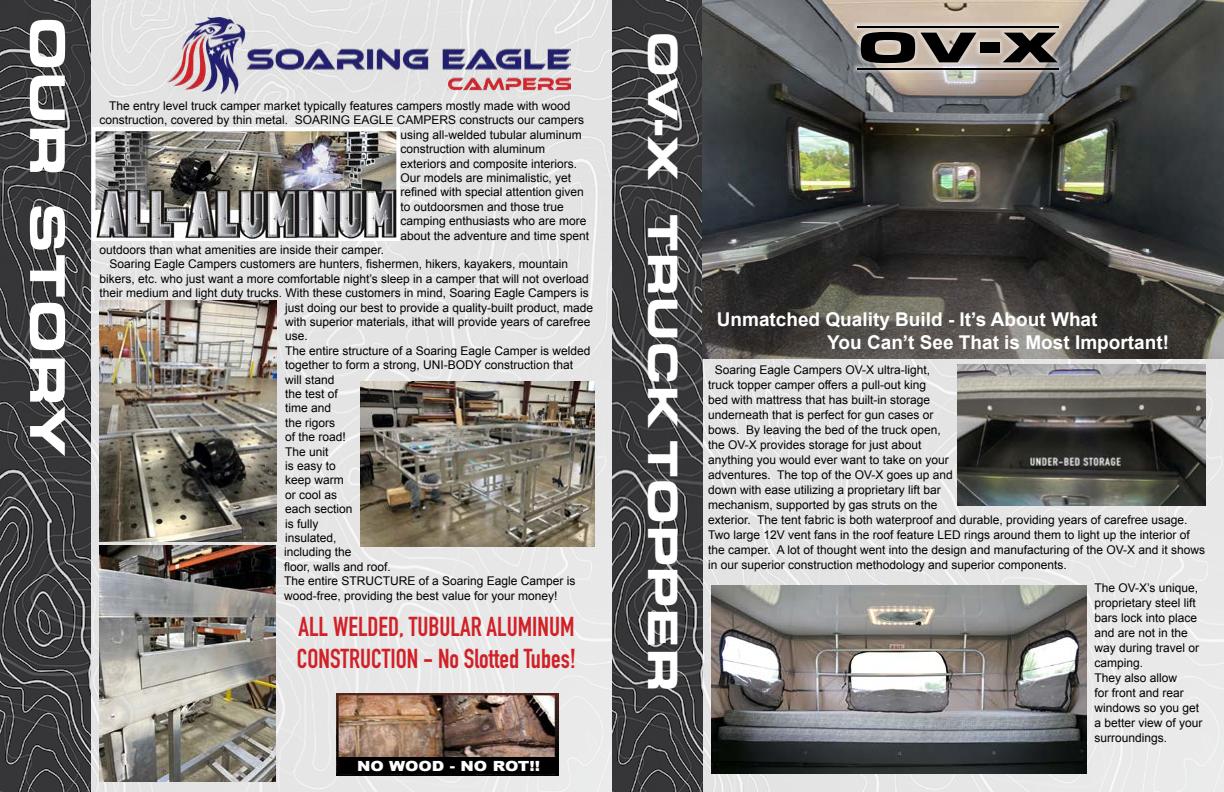
<style>
.page{position:relative;width:1224px;height:792px;background:#fff}
.page>*{position:absolute;margin:0;border:0;box-sizing:border-box;transform-origin:0 0}
.t1{font:900 52px "Eurostile Ext";color:#fff}
.t2{font:900 44px "Eurostile Ext";color:#fff}
.t3{font:700 27px/32.4px "DIN Condensed";color:#d12128;scale:.96 1}
.t4{font:700 19px/22.8px "Arial";color:#fff}
.t5{font:900 14px "Arial";color:#fff;scale:1.15 1}
.t6{font:12px/15px "Arial";color:#000}
</style>
<div class="page">
<img style="left:91px;top:0;width:1133px;height:792px">
<img style="left:0;top:0;width:91px;height:792px">
<img style="left:167px;top:18px;width:404px;height:75px">
<img style="left:92px;top:127px;width:308px;height:114px">
<img style="left:100px;top:301px;width:177px;height:240px">
<img style="left:337px;top:693px;width:222px;height:82px">
<div style="left:338px;top:757px;width:220px;height:17px;background:#000"></div>
<img style="left:612px;top:0;width:91px;height:792px">
<img style="left:703px;top:0;width:521px;height:359px">
<img style="left:958px;top:365px;width:248px;height:140px">
<svg style="left:853px;top:22px;width:211px;height:52px;background:#b6ada5"></svg>
<svg style="left:861px;top:32px;width:116px;height:31px;background:#5b5550"></svg>
<div style="left:980px;top:42px;width:20px;height:10px;background:#000"></div>
<svg style="left:1003px;top:33px;width:55px;height:29px;background:#544e49"></svg>
<hr style="left:858px;top:26px;width:201px;height:1px;background:#000">
<hr style="left:858px;top:68px;width:201px;height:1px;background:#000">
<img style="left:361px;top:382px;width:233px;height:164px">
<img style="left:711px;top:586px;width:376px;height:188px">
<img style="left:99px;top:546px;width:176px;height:236px">
<h1 class="t1" style="left:87px;top:16px;width:442px;rotate:90deg">OUR STORY</h1>
<p class="t6" style="left:109px;top:98px;width:463px">The entry level truck camper market typically features campers mostly made with wood</p>
<p class="t6" style="left:99px;top:113px;width:486px">construction, covered by thin metal. SOARING EAGLE CAMPERS constructs our campers</p>
<p class="t6" style="left:400px;top:127px;width:183px">using all-welded tubular aluminum</p>
<p class="t6" style="left:400px;top:142px;width:146px">construction with aluminum</p>
<p class="t6" style="left:400px;top:156px;width:178px">exteriors and composite interiors.</p>
<p class="t6" style="left:400px;top:170px;width:172px">Our models are minimalistic, yet</p>
<p class="t6" style="left:400px;top:185px;width:185px">refined with special attention given</p>
<p class="t6" style="left:400px;top:199px;width:165px">to outdoorsmen and those true</p>
<p class="t6" style="left:400px;top:214px;width:188px">camping enthusiasts who are more</p>
<p class="t6" style="left:400px;top:228px;width:190px">about the adventure and time spent</p>
<p class="t6" style="left:99px;top:242px;width:286px">outdoors than what amenities are inside their camper.</p>
<p class="t6" style="left:109px;top:257px;width:460px">Soaring Eagle Campers customers are hunters, fishermen, hikers, kayakers, mountain</p>
<p class="t6" style="left:99px;top:271px;width:491px">bikers, etc. who just want a more comfortable night’s sleep in a camper that will not overload</p>
<p class="t6" style="left:99px;top:286px;width:491px">their medium and light duty trucks. With these customers in mind, Soaring Eagle Campers is</p>
<p class="t6" style="left:285px;top:300px;width:310px">just doing our best to provide a quality-built product, made</p>
<p class="t6" style="left:285px;top:314px;width:307px">with superior materials, ithat will provide years of carefree</p>
<p class="t6" style="left:285px;top:329px;width:24px">use.</p>
<p class="t6" style="left:285px;top:343px;width:307px">The entire structure of a Soaring Eagle Camper is welded</p>
<p class="t6" style="left:285px;top:358px;width:289px">together to form a strong, UNI-BODY construction that</p>
<p class="t6" style="left:285px;top:372px;width:51px">will stand</p>
<p class="t6" style="left:285px;top:386px;width:54px">the test of</p>
<p class="t6" style="left:285px;top:401px;width:48px">time and</p>
<p class="t6" style="left:285px;top:415px;width:52px">the rigors</p>
<p class="t6" style="left:285px;top:430px;width:62px">of the road!</p>
<p class="t6" style="left:285px;top:444px;width:45px">The unit</p>
<p class="t6" style="left:285px;top:458px;width:52px">is easy to</p>
<p class="t6" style="left:285px;top:473px;width:60px">keep warm</p>
<p class="t6" style="left:285px;top:487px;width:54px">or cool as</p>
<p class="t6" style="left:285px;top:502px;width:69px">each section</p>
<p class="t6" style="left:285px;top:516px;width:35px">is fully</p>
<p class="t6" style="left:285px;top:530px;width:53px">insulated,</p>
<p class="t6" style="left:284px;top:545px;width:69px">including the</p>
<p class="t6" style="left:284px;top:559px;width:108px">floor, walls and roof.</p>
<p class="t6" style="left:284px;top:574px;width:293px">The entire STRUCTURE of a Soaring Eagle Camper is</p>
<p class="t6" style="left:284px;top:588px;width:275px">wood-free, providing the best value for your money!</p>
<h3 class="t3" style="left:297px;top:610px;width:292px">ALL WELDED, TUBULAR ALUMINUM<br>CONSTRUCTION - No Slotted Tubes!</h3>
<p class="t5" style="left:357px;top:756px;width:161px">NO WOOD - NO ROT!!</p>
<h2 class="t2" style="left:696px;top:31px;width:662px;rotate:90deg">OV-X TRUCK TOPPER</h2>
<h3 class="t4" style="left:827px;top:309px;width:343px;text-indent:-111px">Unmatched Quality Build - It’s About What<br>You Can’t See That is Most Important!</h3>
<p class="t6" style="left:708px;top:363px;width:498px;text-indent:7px">Soaring Eagle Campers OV-X ultra-light,<br>truck topper camper offers a pull-out king<br>bed with mattress that has built-in storage<br>underneath that is perfect for gun cases or<br>bows. By leaving the bed of the truck open,<br>the OV-X provides storage for just about<br>anything you would ever want to take on your<br>adventures. The top of the OV-X goes up and<br>down with ease utilizing a proprietary lift bar<br>mechanism, supported by gas struts on the<br>exterior. The tent fabric is both waterproof and durable, providing years of carefree usage.<br>Two large 12V vent fans in the roof feature LED rings around them to light up the interior of the camper. A lot of thought went into the design and manufacturing of the OV-X and it shows in our superior construction methodology and superior components.</p>
<p class="t6" style="left:1094px;top:580px;width:110px">The OV-X’s unique, proprietary steel lift bars lock into place and are not in the way during travel or camping.<br>They also allow<br>for front and rear windows so you get a better view of your surroundings.</p>
</div>
